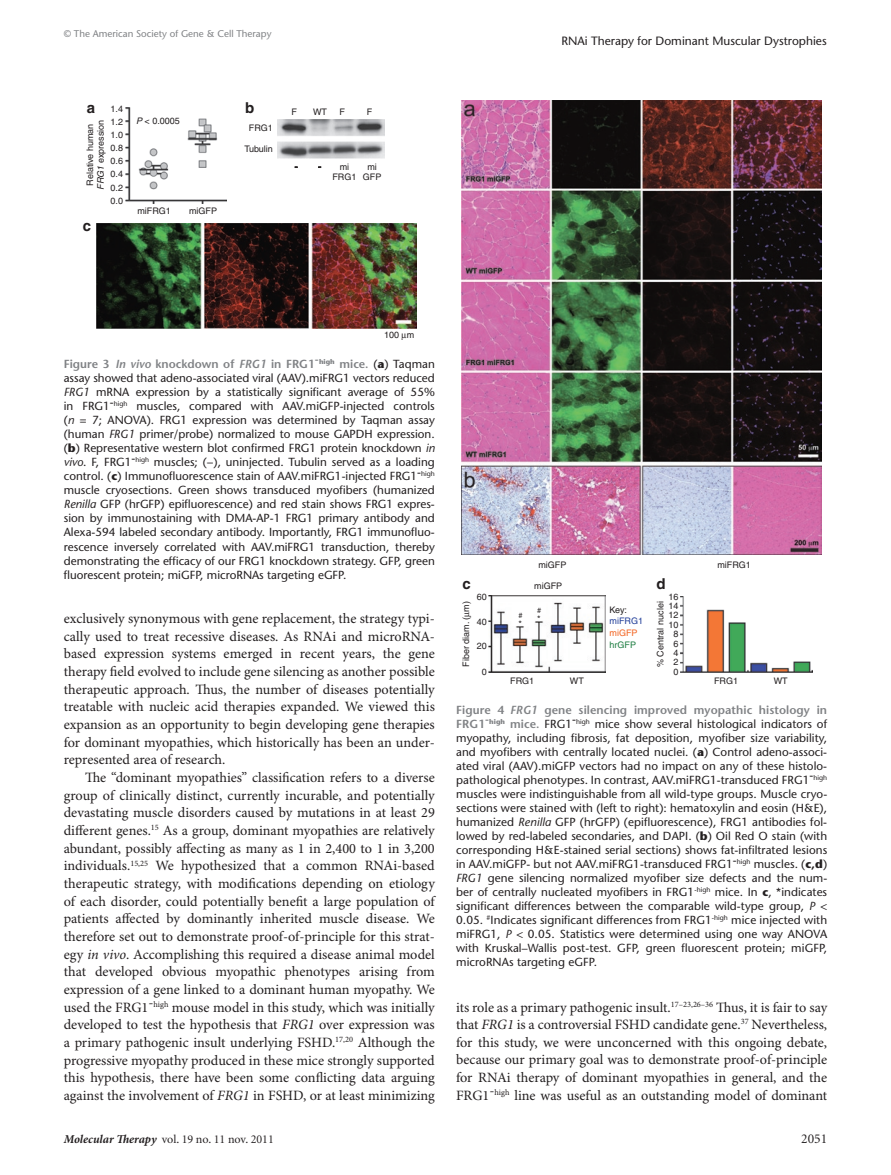
<style>
.page{position:relative;width:891px;height:1175px;background:#fff}
.page>*{position:absolute;margin:0;border:0;box-sizing:border-box;transform-origin:0 0}
.t1{font:700 15px "Helvetica";color:#231f20}
.t2{font:14.25px/17.7px "Minion Pro";letter-spacing:-.005em;color:#231f20;text-align:justify}
.t3{font:13.5px "Minion";color:#231f20}
.t4{font:12px "Stone Sans";color:#231f20}
.t5{font:12px "Minion";color:#231f20}
.t6{font:11.7px/14.1px "Stone Sans";color:#231f20;text-align:justify}
.t7{font:9.75px "Stone Sans";color:#808285}
.t8{font:9px/13.2px "Helvetica";color:#231f20;text-align:center}
.t9{font:9px "Helvetica";color:#223f99}
.t10{font:9px "Helvetica";color:#f36421}
.t11{font:9px "Helvetica";color:#1f7e43}
.t12{font:7.5px "Helvetica";color:#231f20}
.s1{font-style:italic}
.s2{font-weight:600;color:#808285}
.s3{font-weight:600;font-style:italic;color:#808285}
.s4{font-weight:700}
.s5{font-family:"Minion Pro";font-weight:700;font-style:italic}
</style>
<div class="page">
<img style="left:489px;top:596px;width:116px;height:76px">
<img style="left:462px;top:101px;width:359px;height:453px">
<img style="left:681px;top:596px;width:132px;height:76px">
<img style="left:126px;top:107px;width:100px;height:97px">
<img style="left:278px;top:119px;width:106px;height:39px">
<img style="left:96px;top:224px;width:320px;height:104px">
<p class="t7" style="left:64px;top:28px;width:209px">© The American Society of Gene &amp; Cell Therapy</p>
<p class="t1" style="left:87px;top:98px;width:10px">a</p>
<p class="t8" style="left:111px;top:102px;width:14px;text-align:justify">1.4<br>1.2<br>1.0<br>0.8<br>0.6</p>
<p class="t8" style="left:85px;top:190px;width:71px;line-height:10.8px;rotate:-90deg">Relative human<br><span class="s1">FRG1</span> expression</p>
<p class="t8" style="left:111px;top:168px;width:14px;text-align:justify">0.4<br>0.2<br>0.0</p>
<p class="t1" style="left:83px;top:217px;width:10px">c</p>
<p class="t8" style="left:136px;top:114px;width:45px"><span class="s1">P</span> &lt; 0.0005</p>
<p class="t8" style="left:137px;top:205px;width:35px">miFRG1</p>
<p class="t8" style="left:189px;top:205px;width:29px">miGFP</p>
<p class="t1" style="left:245px;top:98px;width:11px">b</p>
<p class="t8" style="left:249px;top:122px;width:26px">FRG1</p>
<p class="t8" style="left:245px;top:142px;width:30px">Tubulin</p>
<p class="t8" style="left:292px;top:105px;width:7px">F</p>
<p class="t8" style="left:313px;top:105px;width:15px">WT</p>
<p class="t8" style="left:340px;top:105px;width:7px">F</p>
<p class="t8" style="left:367px;top:105px;width:7px">F</p>
<p class="t8" style="left:332px;top:161px;width:26px;line-height:10.8px">mi<br>FRG1</p>
<p class="t8" style="left:363px;top:161px;width:20px;line-height:10.8px">mi<br>GFP</p>
<p class="t4" style="left:561px;top:34px;width:267px">RNAi Therapy for Dominant Muscular Dystrophies</p>
<p class="t8" style="left:384px;top:328px;width:32px">100 m</p>
<p class="t6" style="left:64px;top:357px;width:373px"><span class="s2">Figure 3</span> <span class="s3">In vivo</span> <span class="s2">knockdown of</span> <span class="s3">FRG1</span> <span class="s2">in FRG1</span><sup>-</sup><sup>high</sup> <span class="s2">mice.</span> (<span class="s4">a</span>) Taqman assay showed that adeno-associated viral (AAV).miFRG1 vectors reduced <span class="s1">FRG1</span> mRNA expression by a statistically significant average of 55% in FRG1-<sup>high</sup> muscles, compared with AAV.miGFP-injected controls (<span class="s1">n</span> = 7; ANOVA). FRG1 expression was determined by Taqman assay (human <span class="s1">FRG1</span> primer/probe) normalized to mouse GAPDH expression. (<span class="s4">b</span>) Representative western blot confirmed FRG1 protein knockdown <span class="s1">in vivo</span>. F, FRG1-<sup>high</sup> muscles; (−), uninjected. Tubulin served as a loading control. (<span class="s4">c</span>) Immunofluorescence stain of AAV.miFRG1-injected FRG1-<sup>high </sup>muscle cryosections. Green shows transduced myofibers (humanized <span class="s1">Renilla</span> GFP (hrGFP) epifluorescence) and red stain shows FRG1 expres&shy;sion by immunostaining with DMA-AP-1 FRG1 primary antibody and Alexa-594 labeled secondary antibody. Importantly, FRG1 immunofluo&shy;rescence inversely correlated with AAV.miFRG1 transduction, thereby demonstrating the efficacy of our FRG1 knockdown strategy. GFP, green fluorescent protein; miGFP, microRNAs targeting eGFP.</p>
<p class="t2" style="left:64px;top:610px;width:373px">exclusively synonymous with gene replacement, the strategy typi&shy;cally used to treat recessive diseases. As RNAi and microRNA&shy;based expression systems emerged in recent years, the gene therapy field evolved to include gene silencing as another possible therapeutic approach. Thus, the number of diseases potentially treatable with nucleic acid therapies expanded. We viewed this expansion as an opportunity to begin developing gene therapies for dominant myopathies, which historically has been an under&shy;represented area of research.</p>
<p class="t2" style="left:64px;top:769px;width:373px;text-indent:21px">The “dominant myopathies” classification refers to a diverse group of clinically distinct, currently incurable, and potentially devastating muscle disorders caused by mutations in at least 29 different genes.<sup>15</sup> As a group, dominant myopathies are relatively abundant, possibly affecting as many as 1 in 2,400 to 1 in 3,200 individuals.<sup>15,25</sup> We hypothesized that a common RNAi-based therapeutic strategy, with modifications depending on etiology of each disorder, could potentially benefit a large population of patients affected by dominantly inherited muscle disease. We therefore set out to demonstrate proof-of-principle for this strat&shy;egy <span class="s1">in vivo</span>. Accomplishing this required a disease animal model that developed obvious myopathic phenotypes arising from expression of a gene linked to a dominant human myopathy. We used the FRG1-<sup>high</sup> mouse model in this study, which was initially developed to test the hypothesis that <span class="s1">FRG1</span> over expression was a primary pathogenic insult underlying FSHD.<sup>17,20</sup> Although the progressive myopathy produced in these mice strongly supported this hypothesis, there have been some conflicting data arguing against the involvement of <span class="s1">FRG1</span> in FSHD, or at least minimizing</p>
<p class="t8" style="left:538px;top:558px;width:29px">miGFP</p>
<p class="t8" style="left:717px;top:558px;width:35px">miFRG1</p>
<p class="t1" style="left:462px;top:574px;width:10px">c</p>
<p class="t1" style="left:656px;top:574px;width:11px">d</p>
<p class="t8" style="left:477px;top:590px;width:12px">60</p>
<p class="t8" style="left:534px;top:578px;width:29px">miGFP</p>
<p class="t8" style="left:668px;top:590px;width:12px">16</p>
<p class="t8" style="left:459px;top:666px;width:67px;rotate:-90deg">Fiber diam. ( m)</p>
<p class="t8" style="left:654px;top:667px;width:67px;rotate:-90deg">% Central nuclei</p>
<p class="t8" style="left:668px;top:599px;width:12px">14</p>
<p class="t8" style="left:610px;top:603px;width:19px">Key:</p>
<p class="t9" style="left:610px;top:616px;width:35px">miFRG1</p>
<p class="t10" style="left:610px;top:627px;width:29px">miGFP</p>
<p class="t11" style="left:610px;top:639px;width:28px">hrGFP</p>
<p class="t12" style="left:537px;top:606px;width:6px">#</p>
<p class="t8" style="left:537px;top:612px;width:5px">*</p>
<p class="t8" style="left:668px;top:608px;width:12px">12</p>
<p class="t12" style="left:518px;top:611px;width:6px">#</p>
<p class="t8" style="left:518px;top:617px;width:5px">*</p>
<p class="t8" style="left:477px;top:615px;width:12px">40</p>
<p class="t8" style="left:668px;top:618px;width:12px">10</p>
<p class="t8" style="left:673px;top:627px;width:7px">8</p>
<p class="t8" style="left:673px;top:637px;width:7px">6</p>
<p class="t8" style="left:477px;top:639px;width:12px">20</p>
<p class="t8" style="left:482px;top:665px;width:7px">0</p>
<p class="t8" style="left:673px;top:646px;width:7px">4</p>
<p class="t8" style="left:673px;top:655px;width:7px">2</p>
<p class="t8" style="left:673px;top:665px;width:7px">0</p>
<p class="t8" style="left:510px;top:674px;width:26px">FRG1</p>
<p class="t8" style="left:570px;top:674px;width:16px">WT</p>
<p class="t8" style="left:714px;top:674px;width:26px">FRG1</p>
<p class="t8" style="left:774px;top:674px;width:15px">WT</p>
<p class="t6" style="left:456px;top:702px;width:373px"><span class="s2">Figure 4</span> <span class="s3">FRG1</span> <span class="s2">gene silencing improved myopathic histology in FRG1</span><sup>-</sup><sup>high</sup> <span class="s2">mice.</span> FRG1-<sup>high</sup> mice show several histological indicators of myopathy, including fibrosis, fat deposition, myofiber size variability, and myofibers with centrally located nuclei. (<span class="s4">a</span>) Control adeno-associ&shy;ated viral (AAV).miGFP vectors had no impact on any of these histolo&shy;pathological phenotypes. In contrast, AAV.miFRG1-transduced FRG1-<sup>high </sup>muscles were indistinguishable from all wild-type groups. Muscle cryo&shy;sections were stained with (left to right): hematoxylin and eosin (H&amp;E), humanized <span class="s1">Renilla</span> GFP (hrGFP) (epifluorescence), FRG1 antibodies fol&shy;lowed by red-labeled secondaries, and DAPI. (<span class="s4">b</span>) Oil Red O stain (with corresponding H&amp;E-stained serial sections) shows fat-infiltrated lesions in AAV.miGFP- but not AAV.miFRG1-transduced FRG1-<sup>high</sup> muscles. (<span class="s4">c,d</span>)<br><span class="s1">FRG1</span> gene silencing normalized myofiber size defects and the num&shy;ber of centrally nucleated myofibers in FRG1<sup>-high</sup> mice. In <span class="s4">c</span>, *indicates significant differences between the comparable wild-type group, <span class="s1">P</span> &lt; 0.05. <sup>#</sup>Indicates significant differences from FRG1<sup>-high</sup> mice injected with miFRG1, <span class="s1">P</span> &lt; 0.05. Statistics were determined using one way ANOVA with Kruskal–Wallis post-test. GFP, green fluorescent protein; miGFP, microRNAs targeting eGFP.</p>
<p class="t2" style="left:456px;top:998px;width:373px">its role as a primary pathogenic insult.<sup>17–23,26–36</sup> Thus, it is fair to say that <span class="s1">FRG1</span> is a controversial FSHD candidate gene.<sup>37</sup> Nevertheless, for this study, we were unconcerned with this ongoing debate, because our primary goal was to demonstrate proof-of-principle for RNAi therapy of dominant myopathies in general, and the FRG1-<sup>high</sup> line was useful as an outstanding model of dominant</p>
<p class="t5" style="left:64px;top:1133px;width:212px"><span class="s5">Molecular Therapy</span> vol. 19 no. 11 nov. 2011</p>
<p class="t3" style="left:801px;top:1132px;width:27px">2051</p>
</div>
